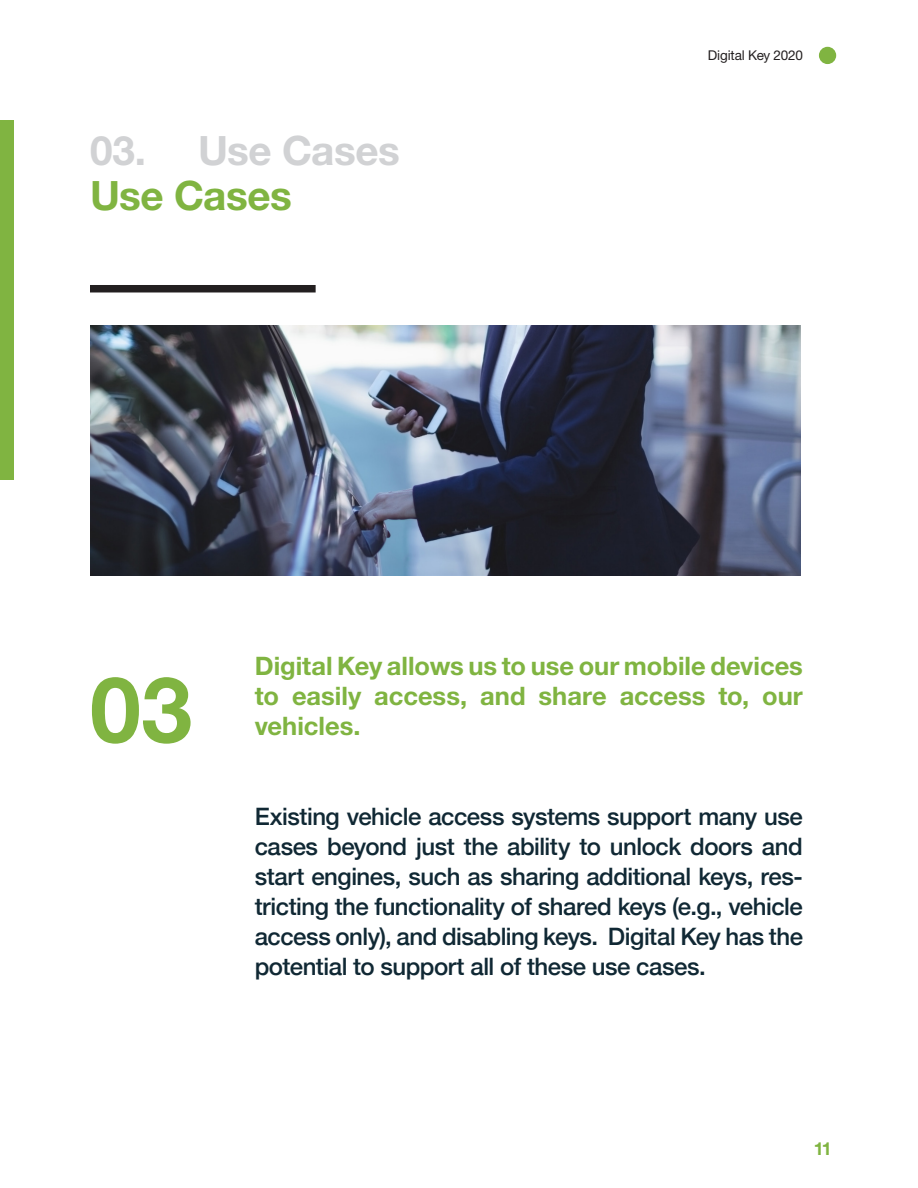
<style>
.page{position:relative;width:918px;height:1188px;background:#fff}
.page>*{position:absolute;margin:0;border:0;box-sizing:border-box;transform-origin:0 0}
.Headline_61_65_Left{font:700 91.5px "Helvetica Neue";color:#80b441}
.Headline_27_25_Left{font:700 40.5px "Helvetica Neue";letter-spacing:-.01em;color:#d1d2d4}
.Headline_27_25_Left-2{font:700 40.5px "Helvetica Neue";letter-spacing:-.01em;color:#80b441}
.Headlines_Copy_Text{font:700 25.5px/30px "Helvetica Neue";color:#80b441;text-align:justify}
.Copy_Text_09_14_Full{font:500 24px/30px "Helvetica Neue";letter-spacing:-.02em;color:#102834;text-align:justify}
.t1{font:700 18px "Helvetica Neue";color:#80b441}
.t2{font:13.5px "Helvetica Neue";letter-spacing:-.01em;color:#231f20}
</style>
<div class="page">
<div style="left:819px;top:47px;width:17px;height:17px;background:#80b441;border-radius:50%"></div>
<img style="left:91px;top:325px;width:709px;height:251px">
<div style="left:0;top:120px;width:14px;height:360px;background:#80b441"></div>
<div style="left:90px;top:285px;width:226px;height:7px;background:#231f20"></div>
<p class="Headline_27_25_Left" style="left:90px;top:119px;width:311px">03. Use Cases</p>
<p class="Headline_27_25_Left-2" style="left:90px;top:164px;width:203px">Use Cases</p>
<p class="t2" style="left:708px;top:45px;width:97px">Digital Key 2020</p>
<p class="Headline_61_65_Left" style="left:90px;top:638px;width:104px">03</p>
<p class="Headlines_Copy_Text" style="left:255px;top:652px;width:550px">Digital Key allows us to use our mobile devices to easily access, and share access to, our vehicles.</p>
<p class="Copy_Text_09_14_Full" style="left:255px;top:800px;width:550px">Existing vehicle access systems support many use cases beyond just the ability to unlock doors and start engines, such as sharing additional keys, res&shy;tricting the functionality of shared keys (e.g., vehicle access only), and disabling keys. Digital Key has the potential to support all of these use cases.</p>
<p class="t1" style="left:814px;top:1134px;width:20px">11</p>
</div>
